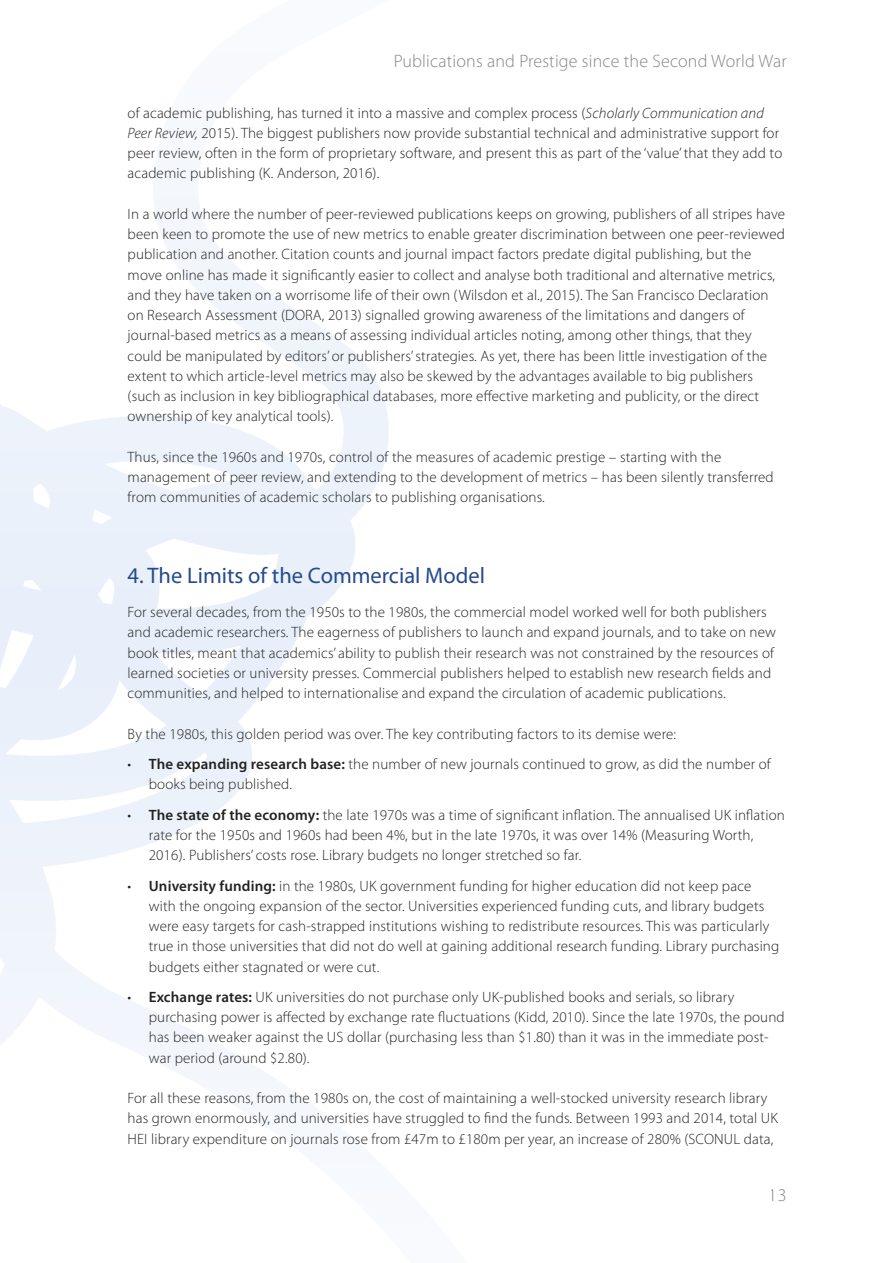
<style>
.page{position:relative;width:893px;height:1263px;background:#fff}
.page>*{position:absolute;margin:0;border:0;box-sizing:border-box;transform-origin:0 0}
.MidHead{font:22.5px "Myriad Pro";color:#244b90}
.t1{font:300 18px "Myriad Pro";letter-spacing:.01em;color:#868686}
.t2{font:300 15px/20.2px "Myriad Pro";letter-spacing:.01em;color:#222221}
.s1{font-style:italic}
.s2{font-weight:600}
</style>
<div class="page">
<p class="t1" style="left:393px;top:50px;width:395px">Publications and Prestige since the Second World War</p>
<p class="t2" style="left:128px;top:102px;width:656px">of academic publishing, has turned it into a massive and complex process (<span class="s1">Scholarly Communication and Peer Review,</span> 2015). The biggest publishers now provide substantial technical and administrative support for peer review, often in the form of proprietary software, and present this as part of the ‘value’ that they add to academic publishing (K. Anderson, 2016).</p>
<p class="t2" style="left:128px;top:204px;width:659px">In a world where the number of peer-reviewed publications keeps on growing, publishers of all stripes have been keen to promote the use of new metrics to enable greater discrimination between one peer-reviewed publication and another. Citation counts and journal impact factors predate digital publishing, but the move online has made it significantly easier to collect and analyse both traditional and alternative metrics, and they have taken on a worrisome life of their own (Wilsdon et al., 2015). The San Francisco Declaration on Research Assessment (DORA, 2013) signalled growing awareness of the limitations and dangers of journal-based metrics as a means of assessing individual articles noting, among other things, that they could be manipulated by editors’ or publishers’ strategies. As yet, there has been little investigation of the extent to which article-level metrics may also be skewed by the advantages available to big publishers (such as inclusion in key bibliographical databases, more effective marketing and publicity, or the direct ownership of key analytical tools).</p>
<p class="t2" style="left:128px;top:447px;width:648px">Thus, since the 1960s and 1970s, control of the measures of academic prestige – starting with the management of peer review, and extending to the development of metrics – has been silently transferred from communities of academic scholars to publishing organisations.</p>
<p class="MidHead" style="left:128px;top:562px;width:359px">4. The Limits of the Commercial Model</p>
<p class="t2" style="left:128px;top:602px;width:650px">For several decades, from the 1950s to the 1980s, the commercial model worked well for both publishers and academic researchers. The eagerness of publishers to launch and expand journals, and to take on new book titles, meant that academics’ ability to publish their research was not constrained by the resources of learned societies or university presses. Commercial publishers helped to establish new research fields and communities, and helped to internationalise and expand the circulation of academic publications.</p>
<p class="t2" style="left:128px;top:723px;width:550px">By the 1980s, this golden period was over. The key contributing factors to its demise were:</p>
<p class="t2" style="left:149px;top:754px;width:623px;text-indent:-21px">• <span class="s2">The expanding research base:</span> the number of new journals continued to grow, as did the number of books being published.</p>
<p class="t2" style="left:149px;top:804px;width:637px;text-indent:-21px">• <span class="s2">The state of the economy:</span> the late 1970s was a time of significant inflation. The annualised UK inflation rate for the 1950s and 1960s had been 4%, but in the late 1970s, it was over 14% (Measuring Worth,<br>2016). Publishers’ costs rose. Library budgets no longer stretched so far.</p>
<p class="t2" style="left:149px;top:875px;width:632px;text-indent:-21px">• <span class="s2">University funding:</span> in the 1980s, UK government funding for higher education did not keep pace with the ongoing expansion of the sector. Universities experienced funding cuts, and library budgets were easy targets for cash-strapped institutions wishing to redistribute resources. This was particularly true in those universities that did not do well at gaining additional research funding. Library purchasing budgets either stagnated or were cut.</p>
<p class="t2" style="left:149px;top:987px;width:637px;text-indent:-21px">• <span class="s2">Exchange rates:</span> UK universities do not purchase only UK-published books and serials, so library purchasing power is affected by exchange rate fluctuations (Kidd, 2010). Since the late 1970s, the pound has been weaker against the US dollar (purchasing less than $1.80) than it was in the immediate post&shy;war period (around $2.80).</p>
<p class="t2" style="left:128px;top:1088px;width:652px">For all these reasons, from the 1980s on, the cost of maintaining a well-stocked university research library has grown enormously, and universities have struggled to find the funds. Between 1993 and 2014, total UK<br>HEI library expenditure on journals rose from £47m to £180m per year, an increase of 280% (SCONUL data,</p>
<p class="t1" style="left:769px;top:1184px;width:19px">13</p>
</div>
